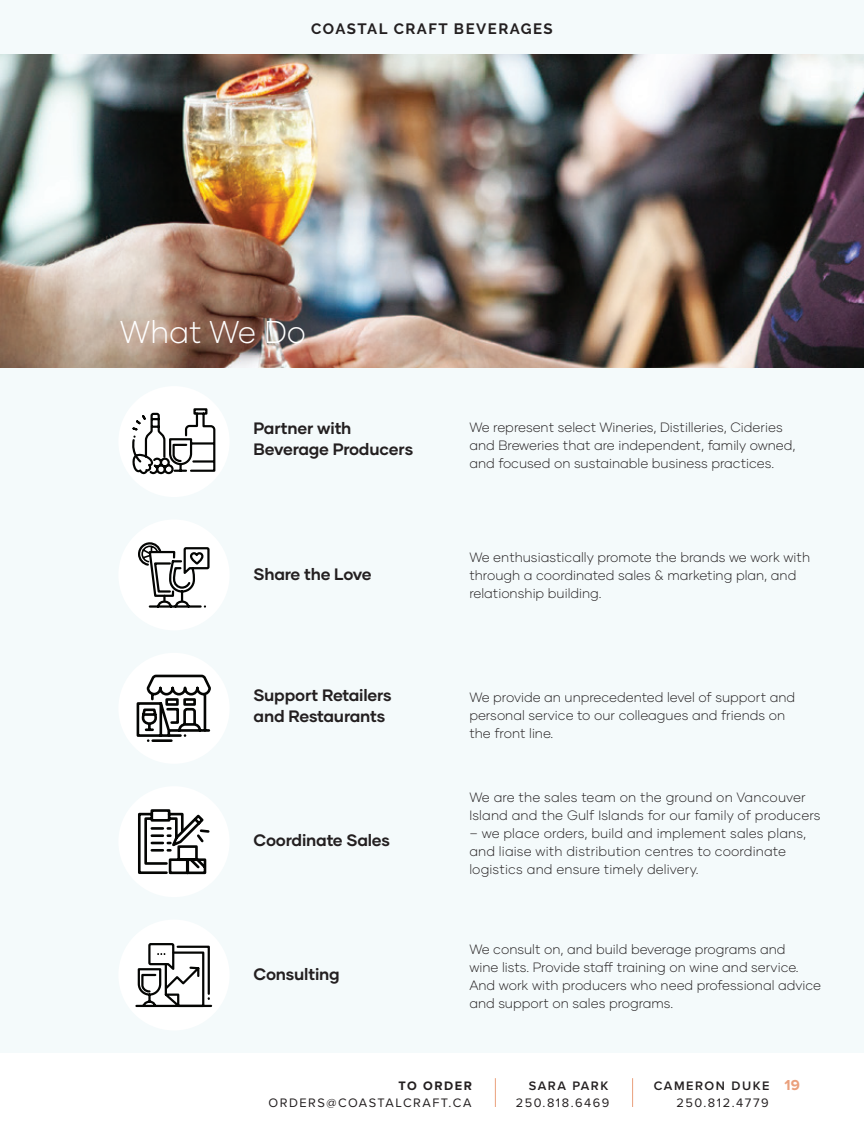
<style>
.page{position:relative;width:864px;height:1134px;background:#fff}
.page>*{position:absolute;margin:0;border:0;box-sizing:border-box;transform-origin:0 0}
.t1{font:300 31.5px "Gilmer";color:#fff}
.t2{font:700 16.5px/21px "Gilmer";letter-spacing:-.01em;color:#231f20}
.t3{font:700 15px "Raleway";letter-spacing:.095em;color:#231f20}
.t4{font:700 15px "Proxima Nova";color:#eaa07c}
.t5{font:300 13.5px/18px "Gilmer";color:#231f20}
.t6{font:12.75px "Proxima Nova";letter-spacing:.12em;color:#231f20}
.t7{font:600 12.75px "Proxima Nova";letter-spacing:.12em;color:#231f20}
.t8{font:700 12.75px "Proxima Nova";letter-spacing:.12em;color:#231f20}
</style>
<div class="page">
<svg style="left:632px;top:1078px;width:1px;height:29px"></svg>
<svg style="left:495px;top:1078px;width:1px;height:29px"></svg>
<div style="left:1px;top:54px;width:863px;height:999px;background:#f4fafb"></div>
<div style="left:0;top:0;width:864px;height:54px;background:#f4fafb"></div>
<div style="left:118px;top:386px;width:112px;height:111px;background:#fff;border-radius:50%"></div>
<div style="left:118px;top:653px;width:112px;height:111px;background:#fff;border-radius:50%"></div>
<div style="left:118px;top:920px;width:112px;height:110px;background:#fff;border-radius:50%"></div>
<div style="left:118px;top:786px;width:112px;height:111px;background:#fff;border-radius:50%"></div>
<div style="left:118px;top:520px;width:112px;height:110px;background:#fff;border-radius:50%"></div>
<svg style="left:132px;top:408px;width:84px;height:67px"></svg>
<svg style="left:138px;top:542px;width:72px;height:66px"></svg>
<svg style="left:138px;top:809px;width:72px;height:66px"></svg>
<svg style="left:136px;top:674px;width:75px;height:68px"></svg>
<svg style="left:135px;top:943px;width:78px;height:65px"></svg>
<img style="left:0;top:54px;width:864px;height:313px">
<p class="t3" style="left:311px;top:20px;width:243px">COASTAL CRAFT BEVERAGES</p>
<h1 class="t1" style="left:120px;top:312px;width:188px">What We Do</h1>
<p class="t2" style="left:254px;top:418px;width:161px">Partner with<br>Beverage Producers</p>
<p class="t5" style="left:469px;top:418px;width:328px">We represent select Wineries, Distilleries, Cideries and Breweries that are independent, family owned, and focused on sustainable business practices.</p>
<p class="t2" style="left:254px;top:563px;width:120px">Share the Love</p>
<p class="t5" style="left:469px;top:548px;width:342px">We enthusiastically promote the brands we work with through a coordinated sales &amp; marketing plan, and relationship building.</p>
<p class="t2" style="left:254px;top:685px;width:140px">Support Retailers and Restaurants</p>
<p class="t5" style="left:469px;top:688px;width:327px">We provide an unprecedented level of support and personal service to our colleagues and friends on the front line.</p>
<p class="t2" style="left:254px;top:830px;width:138px">Coordinate Sales</p>
<p class="t2" style="left:254px;top:963px;width:88px">Consulting</p>
<p class="t5" style="left:469px;top:788px;width:353px">We are the sales team on the ground on Vancouver<br>Island and the Gulf Islands for our family of producers</p>
<p class="t5" style="left:469px;top:824px;width:338px">– we place orders, build and implement sales plans, and liaise with distribution centres to coordinate logistics and ensure timely delivery.</p>
<p class="t5" style="left:469px;top:940px;width:353px">We consult on, and build beverage programs and<br>wine lists. Provide staff training on wine and service.<br>And work with producers who need professional advice and support on sales programs.</p>
<p class="t8" style="left:398px;top:1078px;width:75px">TO ORDER</p>
<p class="t7" style="left:529px;top:1076px;width:81px">SARA PARK</p>
<p class="t7" style="left:654px;top:1076px;width:117px">CAMERON DUKE</p>
<p class="t4" style="left:785px;top:1076px;width:17px">19</p>
<p class="t6" style="left:269px;top:1093px;width:204px">ORDERS@COASTALCRAFT.CA</p>
<p class="t6" style="left:516px;top:1093px;width:95px">250.818.6469</p>
<p class="t6" style="left:677px;top:1093px;width:94px">250.812.4779</p>
</div>
